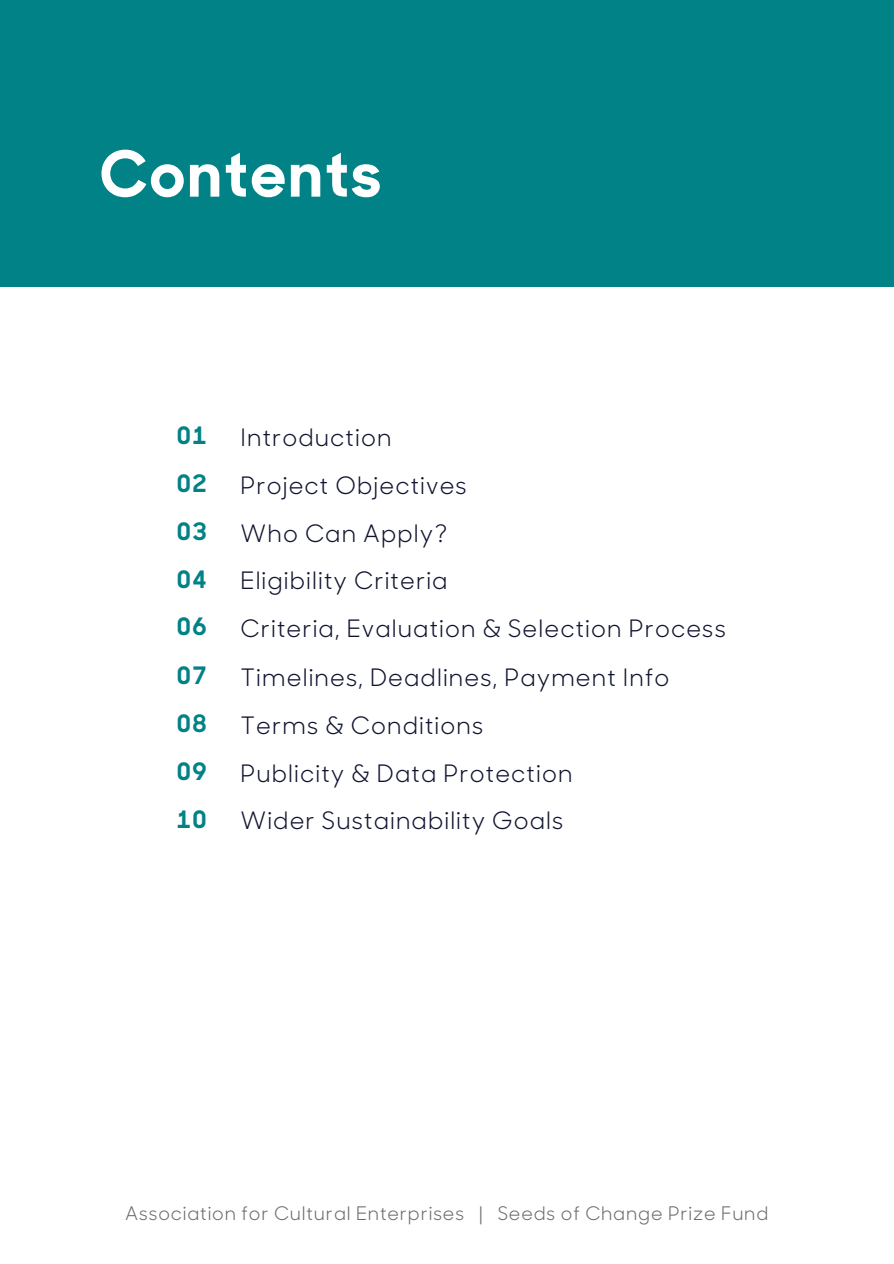
<style>
.page{position:relative;width:894px;height:1264px;background:#fff}
.page>*{position:absolute;margin:0;border:0;box-sizing:border-box;transform-origin:0 0}
.t1{font:700 63.45px "Sharp Sans Display No 1";letter-spacing:.04em;color:#fff}
.t2{font:24px "Sharp Sans Display No 1";letter-spacing:.045em;color:#101430}
.t3{font:700 24px "Sharp Sans Display No 1";letter-spacing:.07em;color:#008286}
.t4{font:18.75px "Sharp Sans Display No 1";letter-spacing:.045em;color:#6b6b6b}
</style>
<div class="page">
<div style="left:0;top:0;width:893px;height:286px;background:#008286"></div>
<p class="t1" style="left:100px;top:149px;width:282px">Contents</p>
<p class="t3" style="left:177px;top:426px;width:31px">01</p>
<h1 class="t2" style="left:240px;top:428px;width:152px">Introduction</h1>
<p class="t3" style="left:177px;top:474px;width:31px">02</p>
<h2 class="t2" style="left:240px;top:476px;width:228px">Project Objectives</h2>
<h2 class="t3" style="left:177px;top:522px;width:31px">03</h2>
<p class="t2" style="left:240px;top:523px;width:208px">Who Can Apply?</p>
<p class="t3" style="left:177px;top:569px;width:31px">04</p>
<h2 class="t2" style="left:240px;top:571px;width:208px">Eligibility Criteria</h2>
<h2 class="t3" style="left:177px;top:617px;width:31px">06</h2>
<p class="t2" style="left:240px;top:619px;width:486px">Criteria, Evaluation &amp; Selection Process</p>
<p class="t3" style="left:177px;top:666px;width:31px">07</p>
<h2 class="t2" style="left:240px;top:668px;width:430px">Timelines, Deadlines, Payment Info</h2>
<p class="t3" style="left:177px;top:714px;width:31px">08</p>
<h2 class="t2" style="left:240px;top:715px;width:244px">Terms &amp; Conditions</h2>
<p class="t3" style="left:177px;top:762px;width:31px">09</p>
<h2 class="t2" style="left:240px;top:763px;width:333px">Publicity &amp; Data Protection</h2>
<p class="t3" style="left:177px;top:809px;width:31px">10</p>
<h2 class="t2" style="left:240px;top:811px;width:324px">Wider Sustainability Goals</h2>
<h2 class="t4" style="left:125px;top:1205px;width:644px">Association for Cultural Enterprises | Seeds of Change Prize Fund</h2>
</div>
